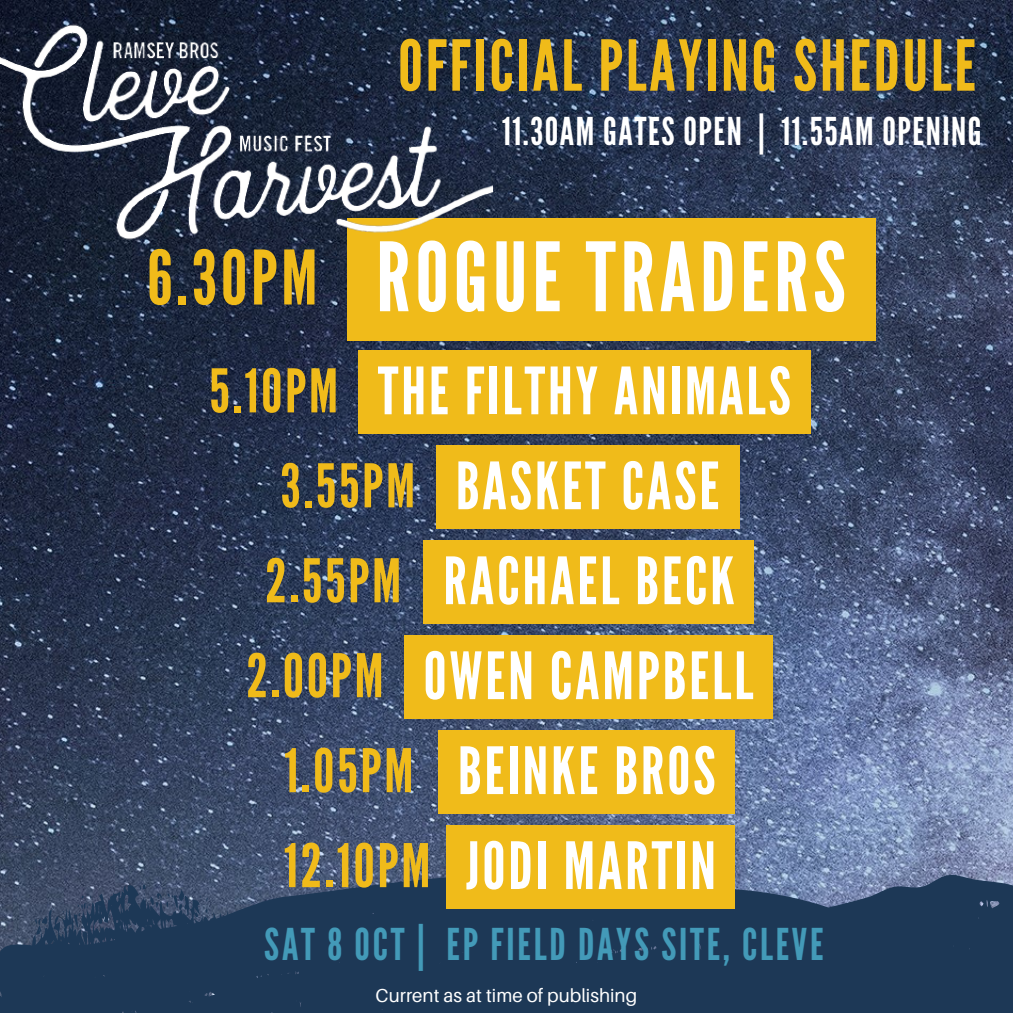
<style>
.page{position:relative;width:1013px;height:1013px;background:#fff}
.page>*{position:absolute;margin:0;border:0;box-sizing:border-box;transform-origin:0 0}
.t1{font:95.12px "League Gothic";letter-spacing:.05em;color:#fff}
.t2{font:70px "League Gothic";letter-spacing:.04em;color:#f0bb1a}
.t3{font:65px/94.9px "League Gothic";letter-spacing:.045em;color:#fff;text-align:center}
.t4{font:43.75px "League Gothic";letter-spacing:.065em;color:#439ab8}
.t5{font:38.25px "League Gothic";letter-spacing:.04em;color:#fff}
.t6{font:18.75px "Aileron";color:#fff}
.s1{font-size:74.88px;color:#f0bb1a}
.s2{font-size:60px;color:#f0bb1a}
</style>
<div class="page">
<img style="left:0;top:0;width:1012px;height:872px">
<div style="left:347px;top:218px;width:528px;height:122px;background:#f0bb1a"></div>
<div style="left:358px;top:351px;width:452px;height:83px;background:#f0bb1a"></div>
<div style="left:436px;top:445px;width:303px;height:83px;background:#f0bb1a"></div>
<div style="left:424px;top:540px;width:330px;height:83px;background:#f0bb1a"></div>
<div style="left:404px;top:635px;width:368px;height:83px;background:#f0bb1a"></div>
<div style="left:438px;top:730px;width:296px;height:83px;background:#f0bb1a"></div>
<svg style="left:0;top:872px;width:1012px;height:140px;background:#253e5c"></svg>
<svg style="left:35px;top:895px;width:56px;height:35px;background:#3b4b67"></svg>
<svg style="left:110px;top:884px;width:12px;height:12px"></svg>
<svg style="left:135px;top:884px;width:56px;height:31px;background:#3a4d6a"></svg>
<svg style="left:199px;top:895px;width:13px;height:20px"></svg>
<svg style="left:109px;top:910px;width:2px;height:15px"></svg>
<div style="left:446px;top:825px;width:289px;height:83px;background:#f0bb1a"></div>
<img style="left:0;top:0;width:492px;height:257px">
<p class="t2" style="left:398px;top:25px;width:579px">OFFICIAL PLAYING SHEDULE</p>
<p class="t5" style="left:502px;top:109px;width:481px">11.30AM GATES OPEN | 11.55AM OPENING</p>
<h1 class="t1" style="left:147px;top:222px;width:700px"><span class="s1">6.30PM</span> ROGUE TRADERS</h1>
<p class="t3" style="left:209px;top:345px;width:583px"><span class="s2">5.10PM</span> THE FILTHY ANIMALS<br><span class="s2">3.55PM</span> BASKET CASE<br><span class="s2">2.55PM</span> RACHAEL BECK<br><span class="s2">2.00PM</span> OWEN CAMPBELL<br><span class="s2">1.05PM</span> BEINKE BROS<br><span class="s2">12.10PM</span> JODI MARTIN</p>
<p class="t4" style="left:264px;top:919px;width:561px">SAT 8 OCT | EP FIELD DAYS SITE, CLEVE</p>
<p class="t6" style="left:375px;top:983px;width:263px">Current as at time of publishing</p>
</div>
